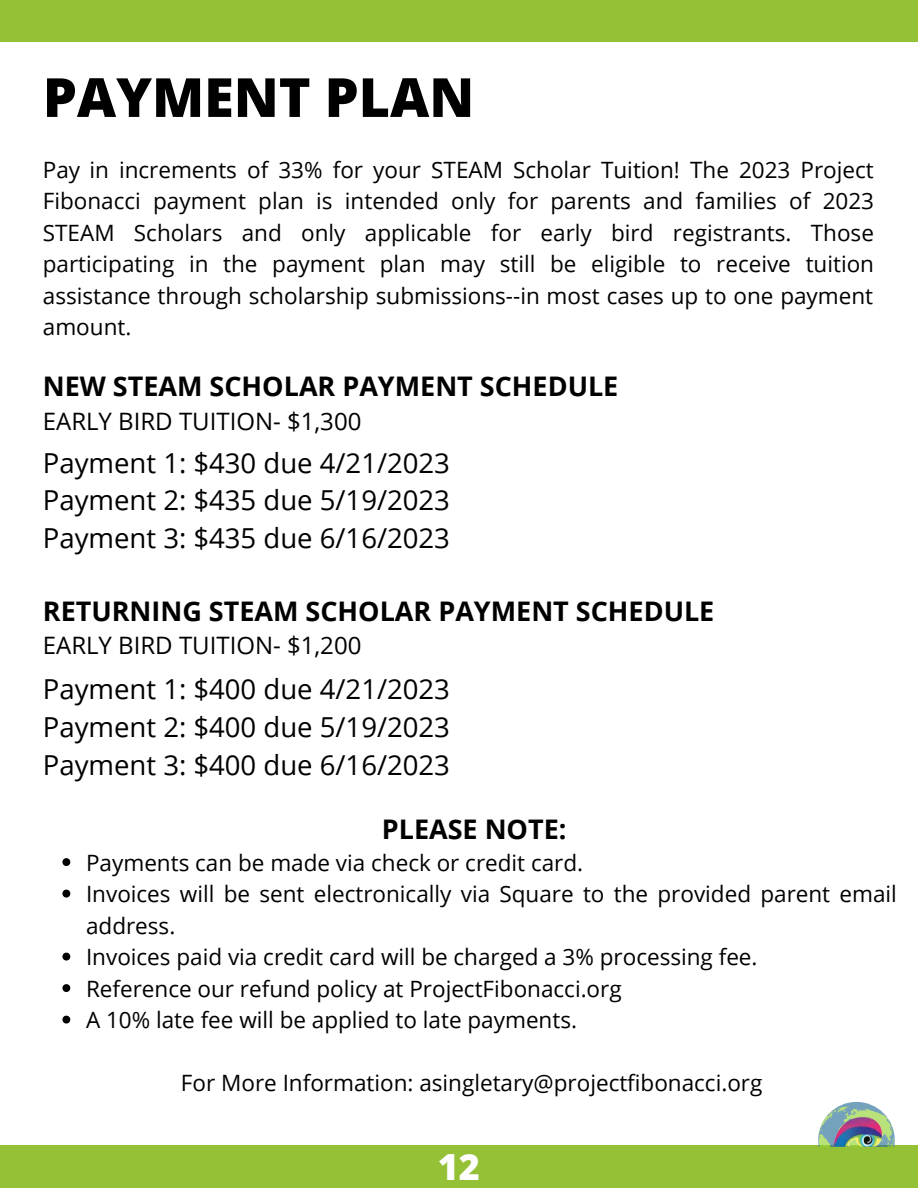
<style>
.page{position:relative;width:918px;height:1188px;background:#fff}
.page>*{position:absolute;margin:0;border:0;box-sizing:border-box;transform-origin:0 0}
.t1{font:800 54px "Open Sans";color:#000}
.t2{font:800 36px "Open Sans";color:#fff}
.t3{font:27.6px/37.8px "Open Sans";color:#000;text-align:justify}
.t4{font:700 27px "Open Sans";color:#000}
.t5{font:24px "Open Sans";color:#000}
.t6{font:22.5px/31.5px "Open Sans";color:#000;text-align:justify}
</style>
<div class="page">
<div style="left:0;top:0;width:918px;height:42px;background:#95c137"></div>
<div style="left:0;top:1146px;width:918px;height:42px;background:#95c137"></div>
<svg style="left:62px;top:858px;width:8px;height:8px"></svg>
<svg style="left:62px;top:890px;width:8px;height:8px"></svg>
<svg style="left:62px;top:953px;width:8px;height:8px"></svg>
<svg style="left:62px;top:984px;width:8px;height:8px"></svg>
<svg style="left:62px;top:1016px;width:8px;height:8px"></svg>
<svg style="left:818px;top:1117px;width:77px;height:30px"></svg>
<img style="left:826px;top:1101px;width:61px;height:46px">
<h1 class="t1" style="left:43px;top:59px;width:433px">PAYMENT PLAN</h1>
<p class="t6" style="left:43px;top:153px;width:833px">Pay in increments of 33% for your STEAM Scholar Tuition! The 2023 Project Fibonacci payment plan is intended only for parents and families of 2023<br>STEAM Scholars and only applicable for early bird registrants. Those participating in the payment plan may still be eligible to receive tuition assistance through scholarship submissions--in most cases up to one payment amount.</p>
<p class="t4" style="left:43px;top:367px;width:577px">NEW STEAM SCHOLAR PAYMENT SCHEDULE</p>
<p class="t5" style="left:43px;top:404px;width:320px">EARLY BIRD TUITION- $1,300</p>
<p class="t3" style="left:43px;top:443px;width:409px">Payment 1: $430 due 4/21/2023<br>Payment 2: $435 due 5/19/2023<br>Payment 3: $435 due 6/16/2023</p>
<p class="t4" style="left:43px;top:592px;width:673px">RETURNING STEAM SCHOLAR PAYMENT SCHEDULE</p>
<p class="t5" style="left:43px;top:629px;width:320px">EARLY BIRD TUITION- $1,200</p>
<p class="t3" style="left:43px;top:669px;width:409px">Payment 1: $400 due 4/21/2023<br>Payment 2: $400 due 5/19/2023<br>Payment 3: $400 due 6/16/2023</p>
<p class="t4" style="left:382px;top:810px;width:186px">PLEASE NOTE:</p>
<p class="t6" style="left:86px;top:846px;width:812px;text-align:left">Payments can be made via check or credit card.<br>Invoices will be sent electronically via Square to the provided parent email address.<br>Invoices paid via credit card will be charged a 3% processing fee.<br>Reference our refund policy at ProjectFibonacci.org<br>A 10% late fee will be applied to late payments.</p>
<p class="t6" style="left:181px;top:1067px;width:583px">For More Information: asingletary@projectfibonacci.org</p>
<h2 class="t2" style="left:438px;top:1142px;width:44px">12</h2>
</div>
